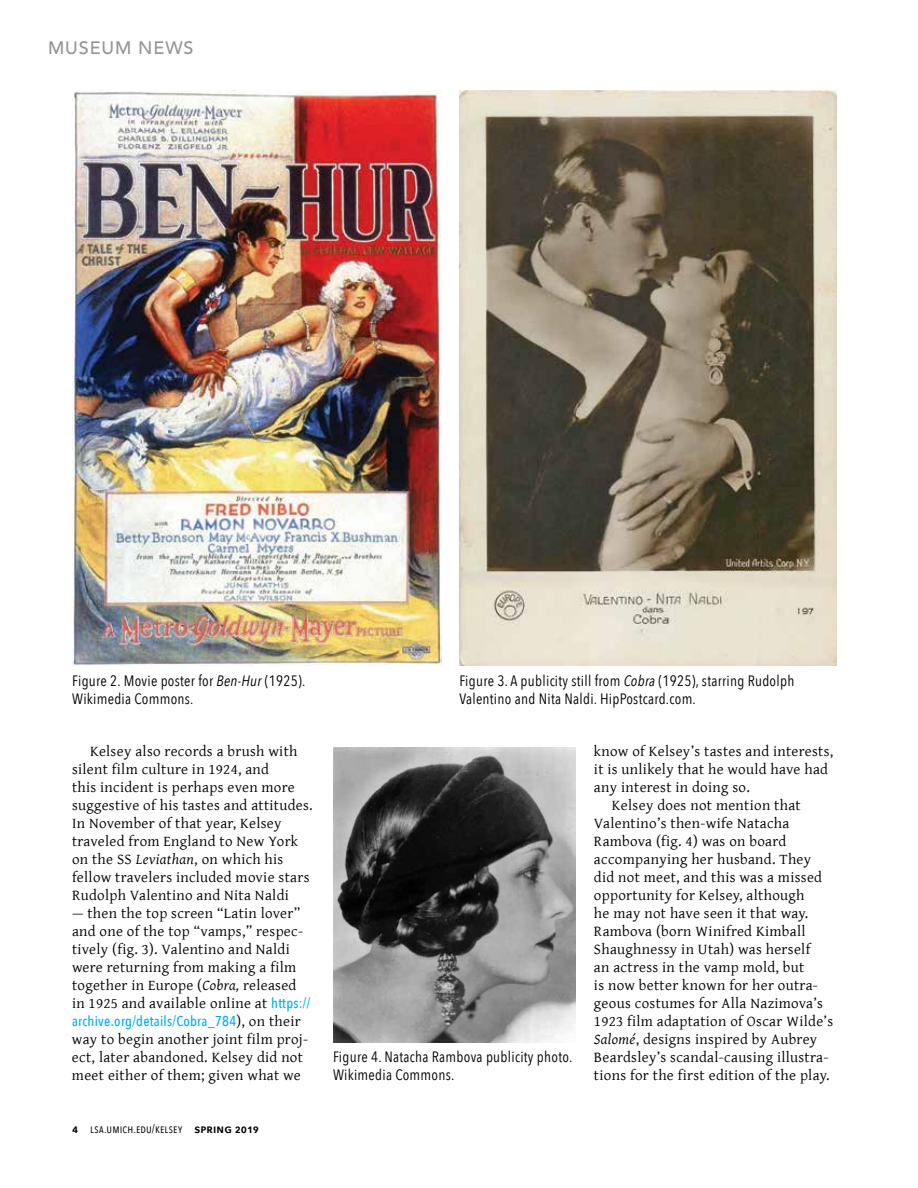
<style>
.page{position:relative;width:918px;height:1188px;background:#fff}
.page>*{position:absolute;margin:0;border:0;box-sizing:border-box;transform-origin:0 0}
.t1{font:500 18px "Avenir";letter-spacing:.05em;color:#939598}
.t2{font:15px/18px "Gentium Plus";letter-spacing:.02em;color:#000}
.t3{font:15px/18px "Avenir Next Condensed";letter-spacing:.02em;color:#000}
.t4{font:500 14.25px "Avenir Next Condensed";letter-spacing:.02em;color:#00aeef}
.t5{font:12px "Avenir Next Condensed";letter-spacing:.02em;color:#000}
.s1{font-style:italic}
.s2{font-family:"Avenir Next Condensed";font-weight:500;font-size:14.25px;color:#00aeef}
.s3{font-family:"Gentium Plus";font-weight:400;font-size:15px;color:#000}
.s4{font-family:"Avenir Next";font-weight:600}
</style>
<div class="page">
<img style="left:333px;top:747px;width:243px;height:295px">
<img style="left:72px;top:90px;width:370px;height:576px">
<img style="left:459px;top:90px;width:378px;height:576px">
<p class="t1" style="left:48px;top:32px;width:147px">MUSEUM NEWS</p>
<p class="t3" style="left:72px;top:671px;width:235px">Figure 2. Movie poster for <span class="s1">Ben-Hur</span> (1925).<br>Wikimedia Commons.</p>
<p class="t3" style="left:459px;top:671px;width:337px">Figure 3. A publicity still from <span class="s1">Cobra</span> (1925), starring Rudolph<br>Valentino and Nita Naldi. HipPostcard.com.</p>
<p class="t2" style="left:72px;top:741px;width:242px;text-indent:18px">Kelsey also records a brush with silent film culture in 1924, and<br>this incident is perhaps even more suggestive of his tastes and attitudes.<br>In November of that year, Kelsey traveled from England to New York on the SS <span class="s1">Leviathan</span>, on which his fellow travelers included movie stars Rudolph Valentino and Nita Naldi</p>
<p class="t2" style="left:72px;top:903px;width:240px">— then the top screen “Latin lover” and one of the top “vamps,” respec&shy;tively (fig. 3). Valentino and Naldi were returning from making a film together in Europe (<span class="s1">Cobra,</span> released in 1925 and available online at <span class="s2">https://</span></p>
<p class="t4" style="left:72px;top:1012px;width:230px">archive.org/details/Cobra_784<span class="s3">), on their</span></p>
<p class="t2" style="left:72px;top:1029px;width:238px">way to begin another joint film proj&shy;ect, later abandoned. Kelsey did not meet either of them; given what we</p>
<p class="t5" style="left:72px;top:1118px;width:189px"><span class="s4">4</span> lsa.umich.edu/kelsey <span class="s4">spring 2019</span></p>
<p class="t3" style="left:333px;top:1047px;width:241px">Figure 4. Natacha Rambova publicity photo.<br>Wikimedia Commons.</p>
<p class="t2" style="left:594px;top:741px;width:241px">know of Kelsey’s tastes and interests,</p>
<p class="t2" style="left:594px;top:759px;width:236px">it is unlikely that he would have had</p>
<p class="t2" style="left:594px;top:777px;width:157px">any interest in doing so.</p>
<p class="t2" style="left:612px;top:795px;width:190px">Kelsey does not mention that</p>
<p class="t2" style="left:594px;top:813px;width:197px">Valentino’s then-wife Natacha</p>
<p class="t2" style="left:594px;top:831px;width:194px">Rambova (fig. 4) was on board</p>
<p class="t2" style="left:594px;top:849px;width:219px">accompanying her husband. They</p>
<p class="t2" style="left:594px;top:867px;width:230px">did not meet, and this was a missed</p>
<p class="t2" style="left:594px;top:885px;width:212px">opportunity for Kelsey, although</p>
<p class="t2" style="left:594px;top:903px;width:216px">he may not have seen it that way.</p>
<p class="t2" style="left:594px;top:921px;width:213px">Rambova (born Winifred Kimball</p>
<p class="t2" style="left:594px;top:939px;width:218px">Shaughnessy in Utah) was herself</p>
<p class="t2" style="left:594px;top:957px;width:212px">an actress in the vamp mold, but</p>
<p class="t2" style="left:594px;top:975px;width:225px">is now better known for her outra-</p>
<p class="t2" style="left:594px;top:993px;width:231px">geous costumes for Alla Nazimova’s</p>
<p class="t2" style="left:594px;top:1011px;width:241px">1923 film adaptation of Oscar Wilde’s</p>
<p class="t2" style="left:594px;top:1029px;width:225px"><span class="s1">Salomé</span>, designs inspired by Aubrey</p>
<p class="t2" style="left:594px;top:1047px;width:236px">Beardsley’s scandal-causing illustra-</p>
<p class="t2" style="left:594px;top:1065px;width:237px">tions for the first edition of the play.</p>
</div>
